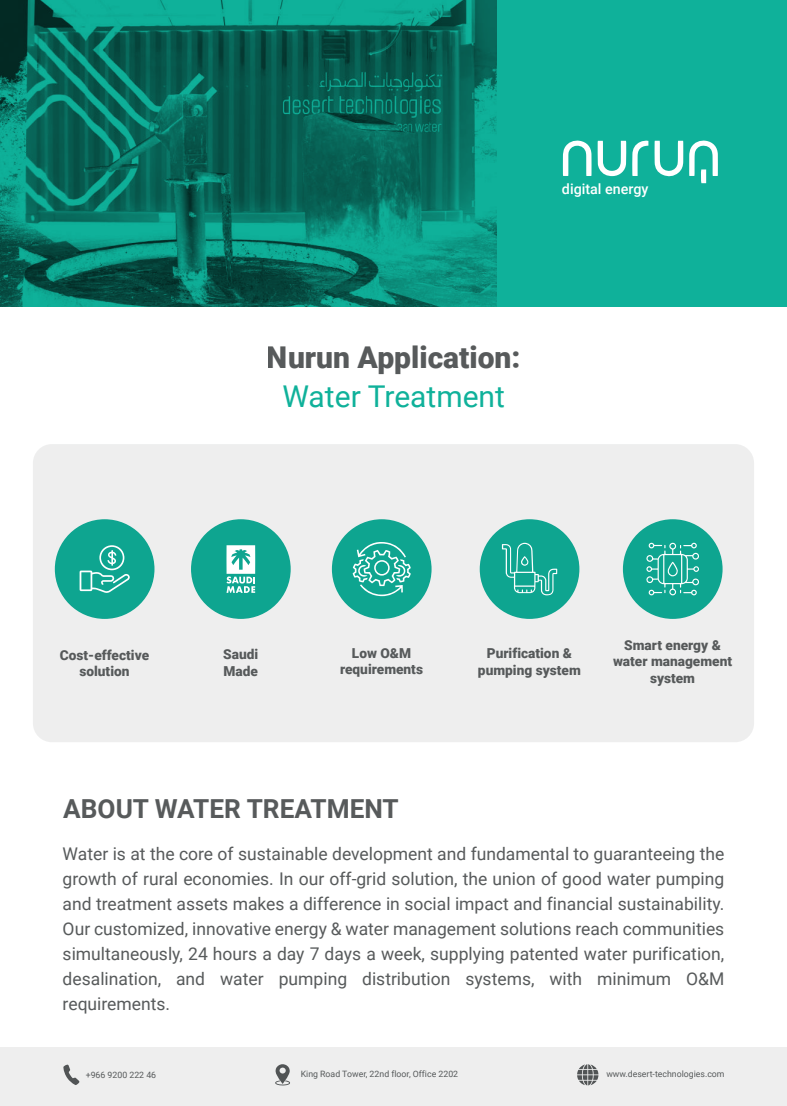
<style>
.page{position:relative;width:787px;height:1106px;background:#fff}
.page>*{position:absolute;margin:0;border:0;box-sizing:border-box;transform-origin:0 0}
.t1{font:900 30px "Roboto";color:#575a5b}
.t2{font:30px "Roboto";color:#0fb19a}
.t3{font:700 26.25px "Roboto";color:#575a5b}
.t4{font:17.5px/25px "Roboto";color:#575a5b;text-align:justify}
.t5{font:500 14.25px "Roboto";color:#fff}
.t6{font:900 13.75px/16.5px "Roboto";color:#575a5b;text-align:center}
.t7{font:8.75px "Roboto";color:#575a5b}
</style>
<div class="page">
<div style="left:0;top:1047px;width:787px;height:59px;background:#eee"></div>
<svg style="left:63px;top:1064px;width:16px;height:21px"></svg>
<svg style="left:275px;top:1064px;width:15px;height:21px"></svg>
<div style="left:33px;top:444px;width:721px;height:298px;background:#eee;border-radius:19px"></div>
<div style="left:480px;top:519px;width:99px;height:100px;background:#0ea590;border-radius:50%"></div>
<svg style="left:502px;top:543px;width:55px;height:52px"></svg>
<div style="left:623px;top:519px;width:99px;height:100px;background:#0ea590;border-radius:50%"></div>
<svg style="left:646px;top:543px;width:53px;height:52px"></svg>
<div style="left:332px;top:519px;width:99px;height:100px;background:#0ea590;border-radius:50%"></div>
<svg style="left:352px;top:542px;width:59px;height:54px"></svg>
<div style="left:191px;top:519px;width:100px;height:100px;background:#0ea590;border-radius:50%"></div>
<svg style="left:226px;top:545px;width:29px;height:48px"></svg>
<div style="left:55px;top:519px;width:99px;height:100px;background:#0ea590;border-radius:50%"></div>
<svg style="left:80px;top:545px;width:50px;height:48px"></svg>
<svg style="left:577px;top:1064px;width:21px;height:21px"></svg>
<svg style="left:0;top:0;width:787px;height:306px"></svg>
<svg style="left:563px;top:140px;width:28px;height:36px"></svg>
<svg style="left:654px;top:141px;width:29px;height:36px"></svg>
<svg style="left:597px;top:141px;width:29px;height:35px"></svg>
<svg style="left:632px;top:140px;width:16px;height:36px"></svg>
<svg style="left:689px;top:140px;width:29px;height:43px"></svg>
<p class="t5" style="left:562px;top:180px;width:88px">digital energy</p>
<h1 class="t1" style="left:267px;top:340px;width:255px">Nurun Application:</h1>
<h1 class="t2" style="left:282px;top:379px;width:224px">Water Treatment</h1>
<p class="t6" style="left:60px;top:646px;width:91px">Cost-effective solution</p>
<p class="t6" style="left:223px;top:646px;width:37px;text-align:left">Saudi<br>Made</p>
<p class="t6" style="left:340px;top:645px;width:84px">Low O&amp;M requirements</p>
<p class="t6" style="left:478px;top:645px;width:104px">Purification &amp; pumping system</p>
<p class="t6" style="left:613px;top:636px;width:121px">Smart energy &amp; water management system</p>
<h2 class="t3" style="left:63px;top:793px;width:337px">ABOUT WATER TREATMENT</h2>
<p class="t4" style="left:63px;top:841px;width:663px">Water is at the core of sustainable development and fundamental to guaranteeing the growth of rural economies. In our off-grid solution, the union of good water pumping and treatment assets makes a difference in social impact and financial sustainability.<br>Our customized, innovative energy &amp; water management solutions reach communities simultaneously, 24 hours a day 7 days a week, supplying patented water purification, desalination, and water pumping distribution systems, with minimum O&amp;M requirements.</p>
<p class="t7" style="left:86px;top:1069px;width:72px">+966 9200 222 46</p>
<p class="t7" style="left:301px;top:1069px;width:159px">King Road Tower, 22nd floor, Office 2202</p>
<p class="t7" style="left:606px;top:1069px;width:120px">www.desert-technologies.com</p>
</div>
